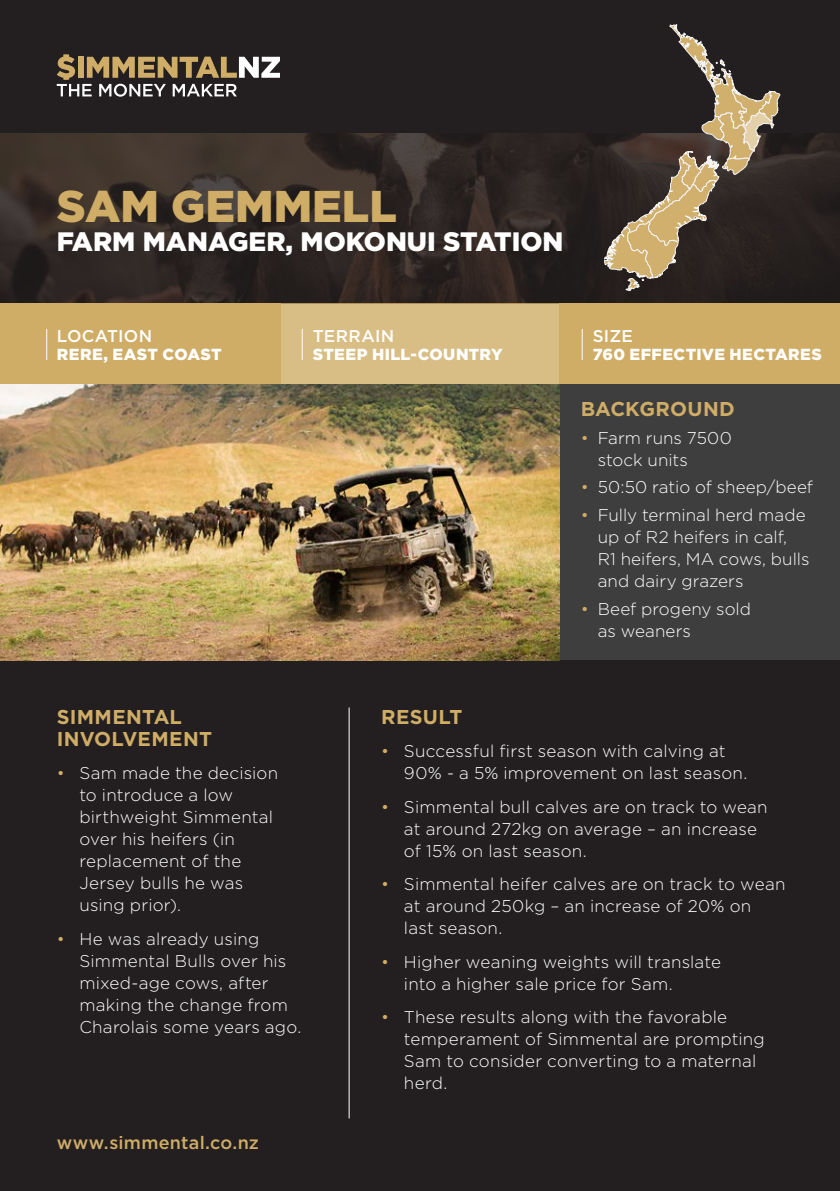
<style>
.page{position:relative;width:840px;height:1191px;background:#fff}
.page>*{position:absolute;margin:0;border:0;box-sizing:border-box;transform-origin:0 0}
.t1{font:900 44.4px "Gotham";color:#cfad66}
.t2{font:900 26.6px "Gotham";color:#fff}
.t3{font:700 20px/22px "Gotham";letter-spacing:.015em;color:#cfad66}
.t4{font:500 18px "Gotham";letter-spacing:.015em;color:#cfad66}
.t5{font:300 17px/22px "Gotham HTF";letter-spacing:.01em;color:#fff}
.t6{font:500 17px "Gotham";letter-spacing:.015em;color:#fff}
.t7{font:900 16px "Gotham";letter-spacing:.025em;color:#fff}
.s1{color:#cfad66}
</style>
<div class="page">
<div style="left:0;top:384px;width:839px;height:807px;background:#231f20"></div>
<div style="left:0;top:0;width:839px;height:303px;background:#231f20"></div>
<img style="left:0;top:134px;width:839px;height:169px">
<svg style="left:57px;top:54px;width:223px;height:43px"></svg>
<div style="left:0;top:303px;width:280px;height:81px;background:#cfad66"></div>
<div style="left:280px;top:303px;width:279px;height:81px;background:#d8bd84"></div>
<div style="left:559px;top:303px;width:280px;height:81px;background:#cfad66"></div>
<div style="left:559px;top:384px;width:280px;height:276px;background:#3e3e3f"></div>
<hr style="left:348px;top:707px;width:1px;height:411px;background:#fff">
<hr style="left:46px;top:329px;width:1px;height:31px;background:#fff">
<hr style="left:301px;top:329px;width:1px;height:31px;background:#fff">
<hr style="left:581px;top:329px;width:1px;height:31px;background:#fff">
<img style="left:0;top:384px;width:559px;height:276px">
<svg style="left:603px;top:24px;width:177px;height:267px"></svg>
<p class="t1" style="left:57px;top:181px;width:341px">SAM GEMMELL</p>
<p class="t2" style="left:57px;top:226px;width:508px">FARM MANAGER, MOKONUI STATION</p>
<p class="t6" style="left:57px;top:326px;width:97px">LOCATION</p>
<p class="t7" style="left:57px;top:345px;width:166px">RERE, EAST COAST</p>
<p class="t6" style="left:312px;top:326px;width:83px">TERRAIN</p>
<p class="t7" style="left:312px;top:345px;width:191px">STEEP HILL-COUNTRY</p>
<p class="t6" style="left:592px;top:326px;width:42px">SIZE</p>
<p class="t7" style="left:592px;top:345px;width:230px">760 EFFECTIVE HECTARES</p>
<p class="t3" style="left:580px;top:397px;width:156px">BACKGROUND</p>
<p class="t5" style="left:597px;top:426px;width:135px;text-indent:-17px"><span class="s1">•</span> Farm runs 7500 stock units</p>
<p class="t5" style="left:580px;top:476px;width:234px"><span class="s1">•</span> 50:50 ratio of sheep/beef</p>
<p class="t5" style="left:597px;top:504px;width:213px;text-indent:-17px"><span class="s1">•</span> Fully terminal herd made up of R2 heifers in calf,<br>R1 heifers, MA cows, bulls and dairy grazers</p>
<p class="t5" style="left:597px;top:597px;width:155px;text-indent:-17px"><span class="s1">•</span> Beef progeny sold as weaners</p>
<p class="t3" style="left:57px;top:705px;width:157px">SIMMENTAL<br>INVOLVEMENT</p>
<p class="t5" style="left:79px;top:762px;width:200px;text-indent:-23px"><span class="s1">•</span> Sam made the decision to introduce a low birthweight Simmental over his heifers (in replacement of the<br>Jersey bulls he was using prior).</p>
<p class="t5" style="left:79px;top:927px;width:223px;text-indent:-23px"><span class="s1">•</span> He was already using<br>Simmental Bulls over his mixed-age cows, after making the change from<br>Charolais some years ago.</p>
<p class="t4" style="left:57px;top:1132px;width:204px">www.simmental.co.nz</p>
<p class="t3" style="left:381px;top:705px;width:82px">RESULT</p>
<p class="t5" style="left:404px;top:740px;width:344px;text-indent:-23px"><span class="s1">•</span> Successful first season with calving at<br>90% - a 5% improvement on last season.</p>
<p class="t5" style="left:404px;top:795px;width:365px;text-indent:-23px"><span class="s1">•</span> Simmental bull calves are on track to wean at around 272kg on average – an increase of 15% on last season.</p>
<p class="t5" style="left:404px;top:873px;width:383px;text-indent:-23px"><span class="s1">•</span> Simmental heifer calves are on track to wean at around 250kg – an increase of 20% on<br>last season.</p>
<p class="t5" style="left:404px;top:950px;width:318px;text-indent:-23px"><span class="s1">•</span> Higher weaning weights will translate into a higher sale price for Sam.</p>
<p class="t5" style="left:404px;top:1005px;width:362px;text-indent:-23px"><span class="s1">•</span> These results along with the favorable temperament of Simmental are prompting<br>Sam to consider converting to a maternal herd.</p>
</div>
